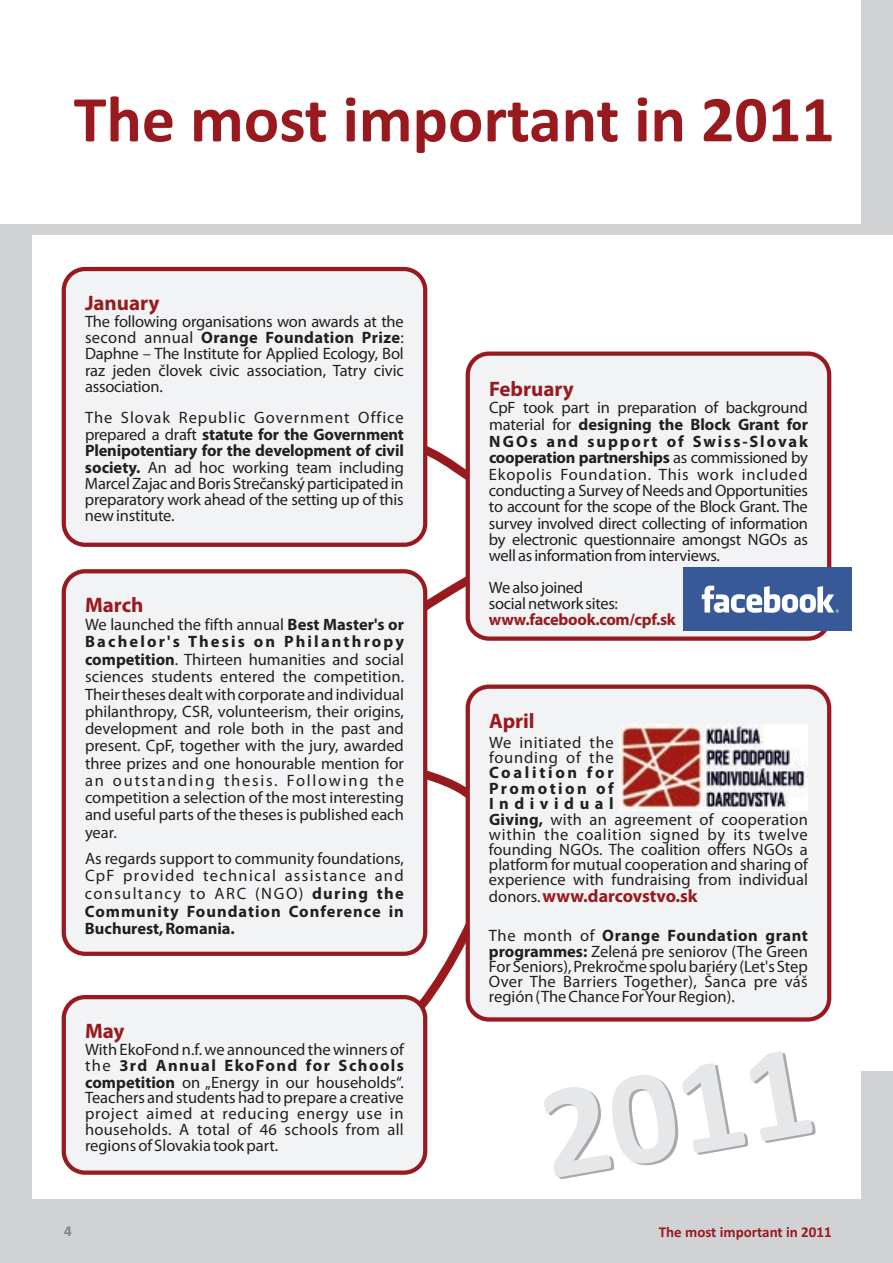
<style>
.page{position:relative;width:893px;height:1263px;background:#fff}
.page>*{position:absolute;margin:0;border:0;box-sizing:border-box;transform-origin:0 0}
.t1{font:700 135px "Calibri";color:#a8a9ad}
.t2{font:700 66px "Calibri";color:#991a1e}
.t3{font:700 21px "Myriad Pro";color:#991a1e}
.t4{font:700 18px "Myriad Pro";color:#991a1e}
.t5{font:16.5px/17.4px "Myriad Pro";color:#231f20;text-align:justify}
.t6{font:16.5px/15.9px "Myriad Pro";letter-spacing:-.02em;color:#231f20}
.t7{font:16.5px/15px "Myriad Pro";letter-spacing:.04em;color:#231f20}
.t8{font:700 16.5px "Myriad Pro";letter-spacing:-.02em;color:#991a1e}
.t9{font:700 15px "Calibri";color:#991a1e}
.t10{font:700 15px "Calibri";color:#808285}
.s1{font-weight:700}
.s2{font-weight:400;font-size:16.5px;color:#231f20}
</style>
<div class="page">
<svg style="left:410px;top:428px;width:141px;height:617px"></svg>
<div style="left:861px;top:0;width:32px;height:227px;background:#d1d2d4"></div>
<div style="left:0;top:224px;width:893px;height:10px;background:#d1d2d4"></div>
<div style="left:861px;top:1071px;width:32px;height:192px;background:#d1d2d4"></div>
<div style="left:0;top:1199px;width:869px;height:64px;background:#d1d2d4"></div>
<div style="left:0;top:227px;width:32px;height:1036px;background:#d1d2d4"></div>
<div style="left:62px;top:267px;width:365px;height:280px;background:#f2f3f4;border:4px solid #991a1e;border-radius:21px"></div>
<div style="left:466px;top:351px;width:365px;height:290px;background:#f2f3f4;border:4px solid #991a1e;border-radius:21px"></div>
<div style="left:62px;top:569px;width:365px;height:387px;background:#f2f3f4;border:4px solid #991a1e;border-radius:21px"></div>
<div style="left:466px;top:684px;width:365px;height:337px;background:#f2f3f4;border:4px solid #991a1e;border-radius:21px"></div>
<div style="left:62px;top:995px;width:365px;height:180px;background:#f2f3f4;border:4px solid #991a1e;border-radius:21px"></div>
<div style="left:683px;top:567px;width:169px;height:64px;background:#385998"></div>
<svg style="left:702px;top:586px;width:137px;height:27px"></svg>
<img style="left:620px;top:725px;width:187px;height:85px">
<h2 class="t2" style="left:74px;top:92px;width:762px">The most important in 2011</h2>
<p class="t3" style="left:85px;top:294px;width:76px">January</p>
<p class="t5" style="left:85px;top:315px;width:320px;line-height:16.2px">The following organisations won awards at the second annual <span class="s1">Orange Foundation Prize</span>:<br>Daphne – The Institute for Applied Ecology, Bol raz jeden človek civic association, Tatry civic association.</p>
<p class="t5" style="left:85px;top:411px;width:321px;line-height:16.4px">The Slovak Republic Government Office prepared a draft <span class="s1">statute for the Government Plenipotentiary for the development of civil society.</span> An ad hoc working team including Marcel Zajac and Boris Strečanský participated in preparatory work ahead of the setting up of this new institute.</p>
<p class="t3" style="left:85px;top:596px;width:60px">March</p>
<p class="t5" style="left:85px;top:617px;width:321px">We launched the fifth annual <span class="s1">Best Master's or Bachelor's Thesis on Philanthropy competition</span>. Thirteen humanities and social sciences students entered the competition.<br>Their theses dealt with corporate and individual philanthropy, CSR, volunteerism, their origins, development and role both in the past and present. CpF, together with the jury, awarded three prizes and one honourable mention for an outstanding thesis. Following the competition a selection of the most interesting and useful parts of the theses is published each year.</p>
<p class="t5" style="left:85px;top:851px;width:320px">As regards support to community foundations, CpF provided technical assistance and consultancy to ARC (NGO) <span class="s1">during the Community Foundation Conference in Buchurest, Romania.</span></p>
<p class="t3" style="left:489px;top:381px;width:86px">February</p>
<p class="t5" style="left:489px;top:401px;width:321px;line-height:16.5px">CpF took part in preparation of background material for <span class="s1">designing the Block Grant for NGOs and support of Swiss-Slovak cooperation partnerships</span> as commissioned by Ekopolis Foundation. This work included conducting a Survey of Needs and Opportunities to account for the scope of the Block Grant. The survey involved direct collecting of information by electronic questionnaire amongst NGOs as well as information from interviews.</p>
<p class="t6" style="left:489px;top:581px;width:131px">We also joined social network sites:</p>
<p class="t8" style="left:489px;top:613px;width:188px">www.facebook.com/cpf.sk</p>
<p class="t3" style="left:489px;top:712px;width:47px">April</p>
<p class="t7" style="left:489px;top:736px;width:126px">We initiated the founding of the</p>
<p class="t5" style="left:489px;top:766px;width:321px;line-height:15.3px;text-align:left"><span class="s1">Coalition for<br>Promotion of<br>Individual<br>Giving,</span> with an agreement of cooperation within the coalition signed by its twelve founding NGOs. The coalition offers NGOs a platform for mutual cooperation and sharing of experience with fundraising from individual</p>
<p class="t4" style="left:489px;top:888px;width:210px"><span class="s2">donors.</span> www.darcovstvo.sk</p>
<p class="t5" style="left:489px;top:930px;width:321px;line-height:15.1px">The month of <span class="s1">Orange Foundation grant programmes:</span> Zelená pre seniorov (The Green For Seniors), Prekročme spolu bariéry (Let's Step Over The Barriers Together), Šanca pre váš región (The Chance For Your Region).</p>
<p class="t3" style="left:85px;top:1022px;width:41px">May</p>
<p class="t5" style="left:85px;top:1043px;width:321px;line-height:16px">With EkoFond n.f. we announced the winners of the <span class="s1">3rd Annual EkoFond for Schools competition</span> on „Energy in our households“.<br>Teachers and students had to prepare a creative project aimed at reducing energy use in households. A total of 46 schools from all regions of Slovakia took part.</p>
<h1 class="t1" style="left:535px;top:1081px;width:275px;rotate:-10deg">2011</h1>
<p class="t10" style="left:64px;top:1225px;width:9px">4</p>
<p class="t9" style="left:659px;top:1226px;width:174px">The most important in 2011</p>
</div>
